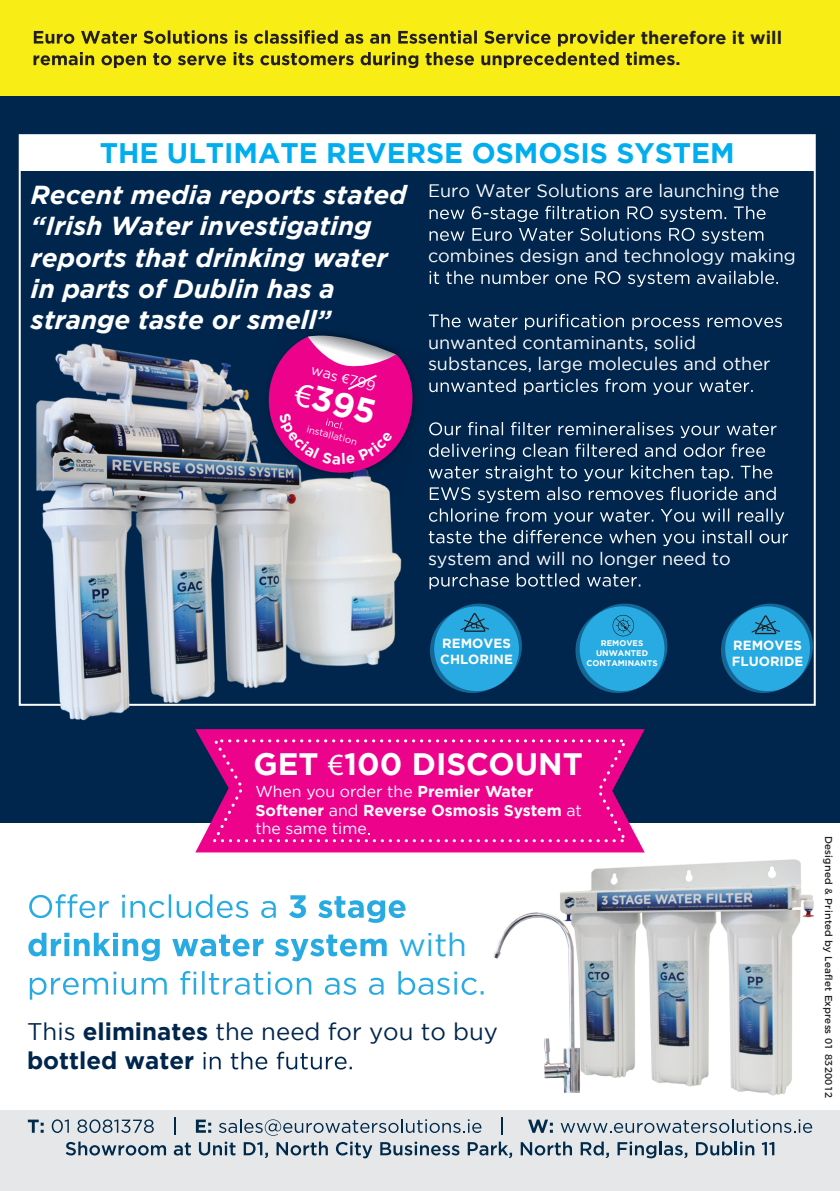
<style>
.page{position:relative;width:840px;height:1191px;background:#fff}
.page>*{position:absolute;margin:0;border:0;box-sizing:border-box;transform-origin:0 0}
.t1{font:700 34px "Gotham";color:#fff}
.t2{font:32px "Gotham";color:#27abe2}
.t3{font:700 31px "Gotham";color:#fff}
.t4{font:700 28.2px "Gotham";color:#00aeef}
.t5{font:italic 700 26px/31.2px "Gotham";color:#fff}
.t6{font:24px/28.8px "Gotham";color:#00264d}
.t7{font:18px/21.6px "Gotham";color:#fff}
.t8{font:700 18px/21.6px "Gotham";color:#231f20}
.t9{font:700 15.8px/19px "Gotham";color:#fff}
.t10{font:14.2px "Gotham";color:#fff}
.t11{font:700 13.2px/15.8px "Gotham";color:#fff}
.t12{font:10px "Montserrat";letter-spacing:.025em;color:#231f20}
.t13{font:9.6px "Gotham";color:#fff}
.t14{font:700 8.2px/9.8px "Gotham";color:#fff;text-align:center}
.t15{font:700 7.4px "Gotham";color:#231f20}
.s1{font-family:"Myriad Pro"}
.s2{font-family:"Myriad Pro";font-weight:400}
.s3{font-weight:400}
.s4{font-weight:700}
</style>
<div class="page">
<div style="left:0;top:1110px;width:839px;height:81px;background:#e6e7e9"></div>
<div style="left:0;top:82px;width:839px;height:740px;background:#00264d"></div>
<div style="left:0;top:0;width:839px;height:96px;background:#f8ee16"></div>
<svg style="left:28px;top:1119px;width:16px;height:13px"></svg>
<svg style="left:52px;top:1119px;width:17px;height:14px"></svg>
<svg style="left:77px;top:1119px;width:77px;height:14px"></svg>
<svg style="left:174px;top:1117px;width:1px;height:18px"></svg>
<svg style="left:196px;top:1119px;width:15px;height:13px"></svg>
<svg style="left:219px;top:1119px;width:262px;height:16px"></svg>
<svg style="left:501px;top:1117px;width:1px;height:18px"></svg>
<svg style="left:528px;top:1119px;width:24px;height:13px"></svg>
<svg style="left:560px;top:1119px;width:251px;height:14px"></svg>
<svg style="left:66px;top:1141px;width:100px;height:14px"></svg>
<svg style="left:174px;top:1142px;width:17px;height:13px"></svg>
<svg style="left:199px;top:1141px;width:36px;height:14px"></svg>
<svg style="left:243px;top:1142px;width:25px;height:16px"></svg>
<svg style="left:276px;top:1141px;width:51px;height:14px"></svg>
<svg style="left:336px;top:1141px;width:36px;height:17px"></svg>
<svg style="left:380px;top:1141px;width:79px;height:14px"></svg>
<svg style="left:467px;top:1141px;width:45px;height:17px"></svg>
<svg style="left:520px;top:1141px;width:51px;height:14px"></svg>
<svg style="left:580px;top:1141px;width:28px;height:17px"></svg>
<svg style="left:617px;top:1141px;width:70px;height:17px"></svg>
<svg style="left:696px;top:1141px;width:57px;height:14px"></svg>
<svg style="left:761px;top:1142px;width:12px;height:13px"></svg>
<svg style="left:34px;top:30px;width:569px;height:16px"></svg>
<svg style="left:33px;top:52px;width:598px;height:16px"></svg>
<svg style="left:429px;top:206px;width:336px;height:38px"></svg>
<svg style="left:429px;top:271px;width:348px;height:16px"></svg>
<svg style="left:428px;top:530px;width:359px;height:16px"></svg>
<svg style="left:429px;top:573px;width:211px;height:16px"></svg>
<img style="left:18px;top:337px;width:404px;height:384px">
<div style="left:20px;top:135px;width:794px;height:35px;background:#fff"></div>
<svg style="left:437px;top:603px;width:84px;height:85px"></svg>
<svg style="left:430px;top:608px;width:84px;height:85px"></svg>
<div style="left:434px;top:606px;width:84px;height:85px;background:#27abe2;border-radius:50%"></div>
<svg style="left:460px;top:613px;width:29px;height:19px"></svg>
<svg style="left:727px;top:603px;width:85px;height:85px"></svg>
<svg style="left:720px;top:608px;width:85px;height:85px"></svg>
<div style="left:724px;top:606px;width:85px;height:85px;background:#27abe2;border-radius:50%"></div>
<svg style="left:751px;top:615px;width:29px;height:19px"></svg>
<svg style="left:582px;top:603px;width:85px;height:85px"></svg>
<svg style="left:575px;top:608px;width:85px;height:85px"></svg>
<div style="left:579px;top:606px;width:85px;height:85px;background:#27abe2;border-radius:50%"></div>
<svg style="left:612px;top:615px;width:21px;height:21px"></svg>
<svg style="left:195px;top:729px;width:449px;height:123px;fill:#ed028c"></svg>
<div style="left:210px;top:738px;width:420px;height:107px;background:#ed028c"></div>
<svg style="left:29px;top:894px;width:246px;height:24px"></svg>
<svg style="left:289px;top:895px;width:116px;height:28px"></svg>
<svg style="left:28px;top:932px;width:358px;height:29px"></svg>
<svg style="left:30px;top:971px;width:447px;height:28px"></svg>
<svg style="left:203px;top:1051px;width:148px;height:18px"></svg>
<img style="left:480px;top:846px;width:334px;height:250px">
<svg style="left:248px;top:314px;width:535px;height:210px"></svg>
<p class="t8" style="left:632px;top:26px;width:151px;text-indent:-28px">der therefore it will imes.</p>
<h3 class="t4" style="left:100px;top:136px;width:636px">THE ULTIMATE REVERSE OSMOSIS SYSTEM</h3>
<h3 class="t5" style="left:31px;top:179px;width:377px">Recent media reports stated “Irish Water investigating reports that drinking water in parts of Dublin has a strange taste or smell”</h3>
<p class="t7" style="left:428px;top:180px;width:353px">Euro Water Solutions are launching the</p>
<p class="t7" style="left:428px;top:245px;width:369px">combines design and technology making</p>
<p class="t10" style="left:313px;top:362px;width:67px;rotate:15deg">was <span class="s1">€</span>799</p>
<p class="t13" style="left:308px;top:423px;width:53px;rotate:15deg">installation</p>
<h1 class="t1" style="left:300px;top:373px;width:84px;rotate:15deg"><span class="s2">€</span>395</h1>
<p class="t7" style="left:428px;top:331px;width:343px">unwanted contaminants, solid substances, large molecules and other</p>
<p class="t7" style="left:428px;top:547px;width:304px">system and will no longer need to</p>
<p class="t15" style="left:761px;top:624px;width:11px">FL</p>
<p class="t11" style="left:440px;top:635px;width:74px">REMOVES<br>CHLORINE</p>
<p class="t11" style="left:731px;top:637px;width:73px">REMOVES<br>FLUORIDE</p>
<p class="t14" style="left:586px;top:638px;width:73px">REMOVES<br>UNWANTED<br>CONTAMINANTS</p>
<h3 class="t3" style="left:253px;top:746px;width:331px">GET <span class="s2">€</span>100 DISCOUNT</h3>
<p class="t9" style="left:255px;top:781px;width:328px"><span class="s3">When you order the</span> Premier Water<br>Softener <span class="s3">and</span> Reverse Osmosis System <span class="s3">at the same time</span></p>
<h2 class="t2" style="left:398px;top:927px;width:70px">with</h2>
<h3 class="t6" style="left:27px;top:1017px;width:472px">This <span class="s4">eliminates</span> the need for you to buy <span class="s4">bottled water</span></h3>
<p class="t12" style="left:836px;top:836px;width:264px;rotate:90deg">Designed &amp; Printed by Leaflet Express 01 8320012</p>
</div>
